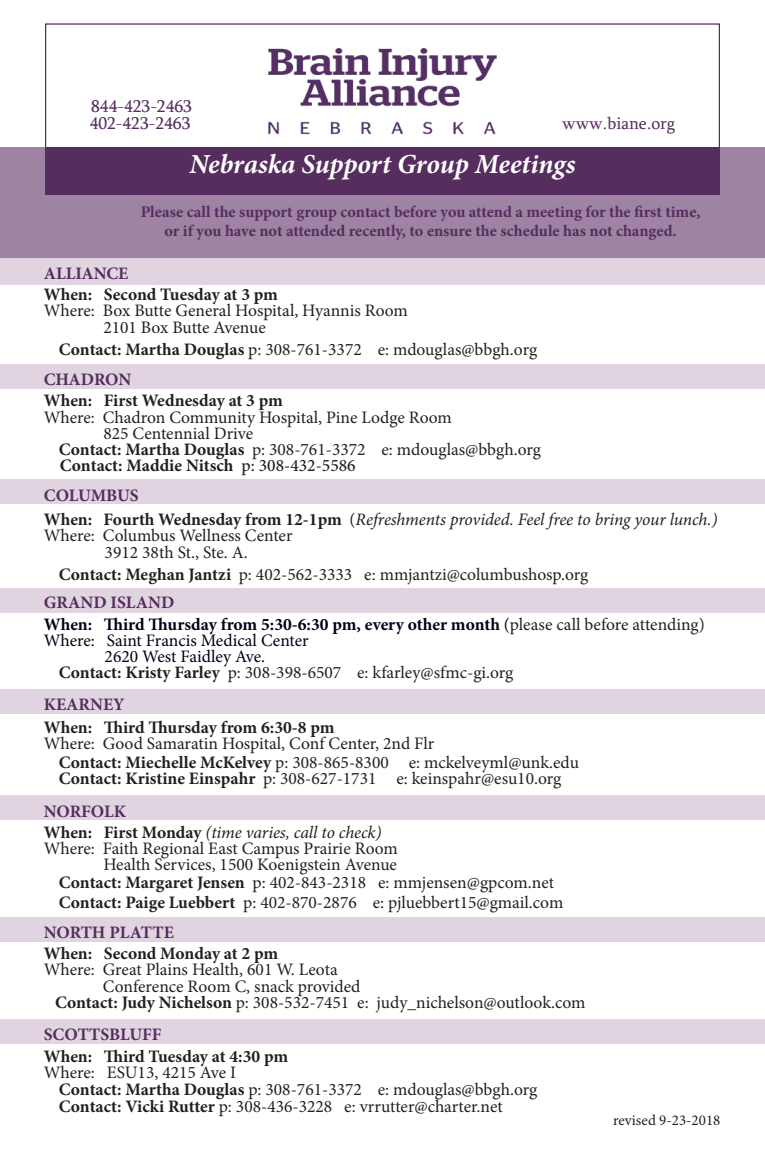
<style>
.page{position:relative;width:765px;height:1170px;background:#fff}
.page>*{position:absolute;margin:0;border:0;box-sizing:border-box;transform-origin:0 0}
.t1{font:italic 700 27.5px "Minion Pro";letter-spacing:-.005em;color:#fff}
.t2{font:17.5px/16.2px "Minion Pro";color:#231f20}
.t3{font:700 17.5px "Minion Pro";color:#231f20}
.t4{font:italic 17.5px "Minion Pro";letter-spacing:-.01em;color:#231f20}
.t5{font:700 17.5px "Minion Pro";color:#000017}
.t6{font:700 17.5px "Minion Pro";color:#552d5f}
.t7{font:17.5px "Minion Pro";color:#000017}
.t8{font:17.5px "Sylfaen";color:#552d5f}
.t9{font:700 16.25px "Minion Pro";color:#552d5f}
.t10{font:15px "Minion Pro";color:#231f20}
.s1{font-weight:700}
.s2{font-weight:500}
.s3{font-weight:700;font-style:normal}
.s4{font-style:normal}
.s5{font-weight:400}
.s6{font-weight:400;color:#231f20}
</style>
<div class="page">
<div style="left:0;top:1019px;width:765px;height:25px;background:#dfd4df"></div>
<div style="left:0;top:917px;width:765px;height:25px;background:#dfd4df"></div>
<div style="left:0;top:796px;width:765px;height:24px;background:#dfd4df"></div>
<div style="left:0;top:689px;width:765px;height:24px;background:#dfd4df"></div>
<div style="left:0;top:589px;width:765px;height:24px;background:#dfd4df"></div>
<div style="left:0;top:479px;width:765px;height:24px;background:#dfd4df"></div>
<div style="left:0;top:365px;width:765px;height:24px;background:#dfd4df"></div>
<div style="left:0;top:257px;width:765px;height:28px;background:#dfd4df"></div>
<div style="left:0;top:147px;width:765px;height:110px;background:#9f83a2"></div>
<div style="left:45px;top:147px;width:675px;height:47px;background:#552d5f"></div>
<img style="left:268px;top:47px;width:229px;height:88px">
<p class="t8" style="left:91px;top:94px;width:102px">844-423-2463</p>
<p class="t8" style="left:90px;top:111px;width:102px">402-423-2463</p>
<p class="t8" style="left:562px;top:111px;width:115px">www.biane.org</p>
<p class="t1" style="left:190px;top:145px;width:387px">Nebraska Support Group Meetings</p>
<p class="t9" style="left:141px;top:200px;width:561px">Please call the support group contact before you attend a meeting for the first time,</p>
<p class="t9" style="left:164px;top:220px;width:514px">or if you have not attended recently, to ensure the schedule has not changed.</p>
<p class="t6" style="left:44px;top:261px;width:86px">ALLIANCE</p>
<p class="t3" style="left:44px;top:282px;width:236px">When: Second Tuesday at 3 pm</p>
<p class="t2" style="left:44px;top:303px;width:366px">Where: Box Butte General Hospital, Hyannis Room</p>
<p class="t2" style="left:103px;top:319px;width:164px">2101 Box Butte Avenue</p>
<p class="t2" style="left:59px;top:341px;width:480px"><span class="s1">Contact: Martha Douglas</span> p: 308-761-3372 e: mdouglas@bbgh.org</p>
<p class="t6" style="left:44px;top:367px;width:89px">CHADRON</p>
<p class="t3" style="left:44px;top:389px;width:241px">When: First Wednesday at 3 pm</p>
<p class="t2" style="left:44px;top:409px;width:410px">Where: Chadron Community Hospital, Pine Lodge Room</p>
<p class="t2" style="left:103px;top:425px;width:151px">825 Centennial Drive</p>
<p class="t2" style="left:59px;top:442px;width:484px"><span class="s1">Contact: Martha Douglas</span> p: 308-761-3372 e: mdouglas@bbgh.org</p>
<p class="t3" style="left:60px;top:454px;width:297px">Contact: Maddie Nitsch <span class="s2">p: 308-432-5586</span></p>
<p class="t6" style="left:44px;top:484px;width:96px">COLUMBUS</p>
<p class="t4" style="left:44px;top:508px;width:675px"><span class="s3">When: Fourth Wednesday from 12-1pm</span> <span class="s4">(</span>Refreshments provided. Feel free to bring your lunch.)</p>
<p class="t2" style="left:44px;top:528px;width:250px">Where: Columbus Wellness Center</p>
<p class="t2" style="left:105px;top:544px;width:145px">3912 38th St., Ste. A.</p>
<p class="t2" style="left:59px;top:566px;width:531px"><span class="s1">Contact: Meghan Jantzi</span> p: 402-562-3333 e: mmjantzi@columbushosp.org</p>
<p class="t6" style="left:44px;top:590px;width:132px">GRAND ISLAND</p>
<p class="t5" style="left:44px;top:612px;width:663px">When: Third Thursday from 5:30-6:30 pm, every other month <span class="s5">(</span><span class="s6">please call before attending)</span></p>
<p class="t7" style="left:44px;top:628px;width:267px">Where: Saint Francis Medical Center</p>
<p class="t7" style="left:105px;top:645px;width:162px">2620 West Faidley Ave.</p>
<p class="t2" style="left:59px;top:665px;width:456px"><span class="s1">Contact: Kristy Farley</span> p: 308-398-6507 e: kfarley@sfmc-gi.org</p>
<p class="t6" style="left:44px;top:692px;width:82px">KEARNEY</p>
<p class="t2" style="left:44px;top:719px;width:392px"><span class="s1">When: Third Thursday from 6:30-8 pm<br></span>Where: Good Samaratin Hospital, Conf Center, 2nd Flr</p>
<p class="t2" style="left:59px;top:754px;width:522px"><span class="s1">Contact: Miechelle McKelvey</span> p: 308-865-8300 e: mckelveyml@unk.edu</p>
<p class="t2" style="left:59px;top:770px;width:504px"><span class="s1">Contact: Kristine Einspahr</span> p: 308-627-1731 e: keinspahr@esu10.org</p>
<p class="t6" style="left:44px;top:799px;width:84px">NORFOLK</p>
<p class="t4" style="left:44px;top:820px;width:339px"><span class="s3">When: First Monday</span> (time varies, call to check)</p>
<p class="t2" style="left:44px;top:840px;width:356px">Where: Faith Regional East Campus Prairie Room</p>
<p class="t2" style="left:103px;top:857px;width:295px">Health Services, 1500 Koenigstein Avenue</p>
<p class="t2" style="left:59px;top:875px;width:497px"><span class="s1">Contact: Margaret Jensen</span> p: 402-843-2318 e: mmjensen@gpcom.net</p>
<p class="t2" style="left:59px;top:894px;width:506px"><span class="s1">Contact: Paige Luebbert</span> p: 402-870-2876 e: pjluebbert15@gmail.com</p>
<p class="t6" style="left:44px;top:920px;width:132px">NORTH PLATTE</p>
<p class="t3" style="left:44px;top:941px;width:236px">When: Second Monday at 2 pm</p>
<p class="t2" style="left:44px;top:962px;width:296px">Where: Great Plains Health, 601 W. Leota</p>
<p class="t2" style="left:103px;top:978px;width:259px">Conference Room C, snack provided</p>
<p class="t2" style="left:55px;top:994px;width:532px"><span class="s1">Contact: Judy Nichelson</span> p: 308-532-7451 e: judy_nichelson@outlook.com</p>
<p class="t6" style="left:44px;top:1022px;width:119px">SCOTTSBLUFF</p>
<p class="t3" style="left:44px;top:1044px;width:246px">When: Third Tuesday at 4:30 pm</p>
<p class="t2" style="left:44px;top:1064px;width:194px">Where: ESU13, 4215 Ave I</p>
<p class="t2" style="left:59px;top:1082px;width:480px"><span class="s1">Contact: Martha Douglas</span> p: 308-761-3372 e: mdouglas@bbgh.org</p>
<p class="t2" style="left:59px;top:1099px;width:446px"><span class="s1">Contact: Vicki Rutter</span> p: 308-436-3228 e: vrrutter@charter.net</p>
<p class="t10" style="left:613px;top:1110px;width:109px">revised 9-23-2018</p>
</div>
